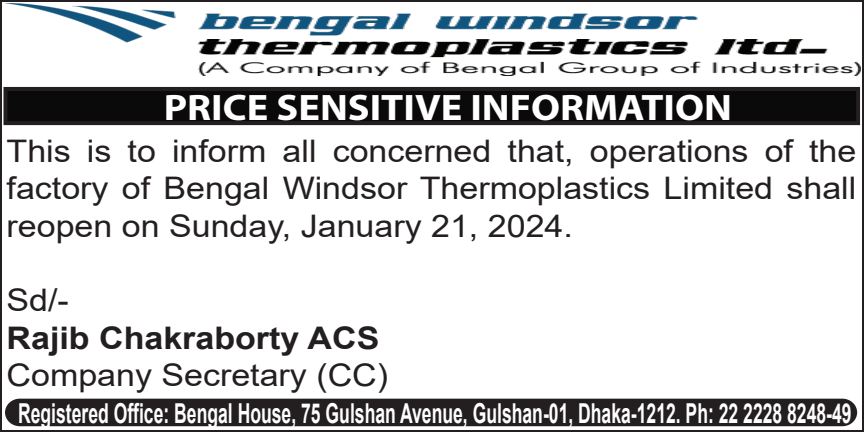
<style>
.page{position:relative;width:864px;height:432px;background:#fff}
.page>*{position:absolute;margin:0;border:0;box-sizing:border-box;transform-origin:0 0}
.t1{font:700 36.8px "Myriad Pro";color:#fff;scale:1.09 1}
.t2{font:31.2px/37.2px "Arial";color:#231f20;text-align:justify;scale:1.09 1}
.t3{font:700 31.2px "Arial";color:#231f20;scale:1.09 1}
.t4{font:700 27.6px "Arial";color:#fff;scale:.64 1}
</style>
<div class="page">
<div style="left:0;top:0;width:864px;height:432px;border:4px solid #231f20"></div>
<img style="left:5px;top:4px;width:856px;height:71px">
<div style="left:5px;top:89px;width:853px;height:34px;background:#090a09"></div>
<div style="left:3px;top:87px;width:857px;height:38px;border:4px solid #231f20"></div>
<div style="left:5px;top:399px;width:852px;height:27px;background:#231f20;border-radius:14px"></div>
<p class="t1" style="left:164px;top:83px;width:523px">PRICE SENSITIVE INFORMATION</p>
<p class="t2" style="left:7px;top:132px;width:781px">This is to inform all concerned that, operations of the factory of Bengal Windsor Thermoplastics Limited shall reopen on Sunday, January 21, 2024.</p>
<p class="t2" style="left:7px;top:281px;width:59px">Sd/-</p>
<p class="t3" style="left:7px;top:316px;width:344px">Rajib Chakraborty ACS</p>
<p class="t2" style="left:7px;top:356px;width:352px">Company Secretary (CC)</p>
<p class="t4" style="left:18px;top:393px;width:1304px">Registered Office: Bengal House, 75 Gulshan Avenue, Gulshan-01, Dhaka-1212. Ph: 22 2228 8248-49</p>
</div>
